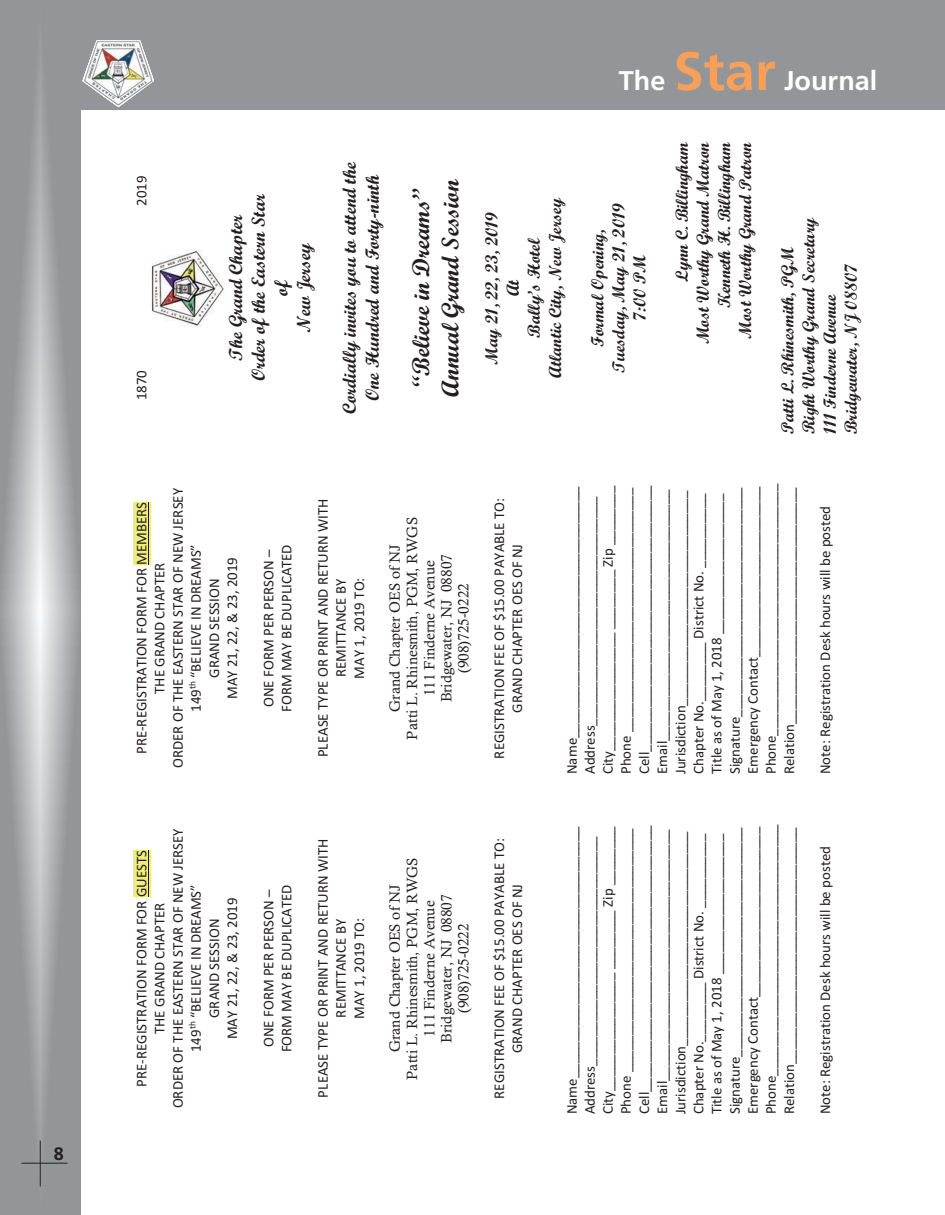
<style>
.page{position:relative;width:945px;height:1215px;background:#fff}
.page>*{position:absolute;margin:0;border:0;box-sizing:border-box;transform-origin:0 0}
.t1{font:700 27px "Frutiger";color:#fff}
.t2{font:24.3px/29.4px "Script MT Bold";letter-spacing:-.01em;color:#231f20;text-align:center}
.t3{font:18.9px/22.8px "Script MT Bold";letter-spacing:-.01em;color:#231f20;text-align:center}
.t4{font:700 18px "Frutiger";color:#231f20}
.t5{font:17.55px/21.1px "Script MT Bold";letter-spacing:-.01em;color:#231f20;text-align:center}
.t6{font:14.85px/18.1px "Calibri";color:#231f20;text-align:center}
.t7{font:14.85px/17.1px "Calisto";color:#231f20;text-align:center}
.s1{font-size:54px;color:#f8a05a}
</style>
<div class="page">
<div style="left:932px;top:0;width:13px;height:110px;background:#939598"></div>
<svg style="left:0;top:0;width:81px;height:1215px;background:#a4a6a9"></svg>
<div style="left:68px;top:0;width:864px;height:110px;background:#939598"></div>
<hr style="left:21px;top:1163px;width:47px;height:1px;background:#231f20">
<hr style="left:40px;top:1140px;width:1px;height:46px;background:#231f20">
<svg style="left:82px;top:40px;width:72px;height:67px"></svg>
<div style="left:133px;top:850px;width:18px;height:47px;background:#eeed7b"></div>
<hr style="left:148px;top:850px;width:1px;height:47px;background:#231f20">
<div style="left:133px;top:502px;width:18px;height:63px;background:#eeed7b"></div>
<hr style="left:148px;top:502px;width:1px;height:63px;background:#231f20">
<img style="left:151px;top:250px;width:73px;height:76px">
<p class="t4" style="left:54px;top:1146px;width:12px">8</p>
<h1 class="t1" style="left:619px;top:70px;width:260px">The <span class="s1">Star</span> Journal</h1>
<p class="t6" style="left:132px;top:206px;width:32px;rotate:-90deg">2019</p>
<p class="t6" style="left:132px;top:400px;width:32px;rotate:-90deg">1870</p>
<p class="t3" style="left:224px;top:381px;width:188px;rotate:-90deg">The Grand Chapter<br>Order of the Eastern Star of<br>New Jersey</p>
<p class="t3" style="left:338px;top:414px;width:253px;rotate:-90deg">Cordially invites you to attend the<br>One Hundred and Forty-ninth</p>
<h2 class="t2" style="left:406px;top:397px;width:219px;rotate:-90deg">“Believe in Dreams”<br>Annual Grand Session</h2>
<p class="t5" style="left:481px;top:378px;width:181px;rotate:-90deg">May 21, 22, 23, 2019<br>At<br>Bally’s Hotel<br>Atlantic City, New Jersey</p>
<p class="t5" style="left:587px;top:373px;width:171px;rotate:-90deg">Formal Opening,<br>Tuesday, May 21, 2019<br>7:00 PM</p>
<p class="t5" style="left:671px;top:344px;width:204px;text-align:right;rotate:-90deg">Lynn C. Billingham<br>Most Worthy Grand Matron<br>Kenneth H. Billingham<br>Most Worthy Grand Patron</p>
<p class="t5" style="left:777px;top:434px;width:217px;text-align:left;rotate:-90deg">Patti L. Rhinesmith, PGM<br>Right Worthy Grand Secretary<br>111 Finderne Avenue<br>Bridgewater, NJ 08807</p>
<p class="t6" style="left:132px;top:768px;width:282px;rotate:-90deg">PRE-REGISTRATION FORM FOR MEMBERS<br>THE GRAND CHAPTER<br>ORDER OF THE EASTERN STAR OF NEW JERSEY<br>149<sup>th</sup> “BELIEVE IN DREAMS”<br>GRAND SESSION<br>MAY 21, 22, &amp; 23, 2019</p>
<p class="t6" style="left:132px;top:1108px;width:282px;rotate:-90deg">PRE-REGISTRATION FORM FOR GUESTS<br>THE GRAND CHAPTER<br>ORDER OF THE EASTERN STAR OF NEW JERSEY<br>149<sup>th</sup> “BELIEVE IN DREAMS”<br>GRAND SESSION<br>MAY 21, 22, &amp; 23, 2019</p>
<p class="t6" style="left:259px;top:712px;width:169px;rotate:-90deg">ONE FORM PER PERSON –<br>FORM MAY BE DUPLICATED</p>
<p class="t6" style="left:259px;top:1052px;width:169px;rotate:-90deg">ONE FORM PER PERSON –<br>FORM MAY BE DUPLICATED</p>
<p class="t6" style="left:314px;top:757px;width:260px;rotate:-90deg">PLEASE TYPE OR PRINT AND RETURN WITH<br>REMITTANCE BY<br>MAY 1, 2019 TO:</p>
<p class="t7" style="left:386px;top:740px;width:224px;rotate:-90deg">Grand Chapter OES of NJ<br>Patti L. Rhinesmith, PGM, RWGS<br>111 Finderne Avenue<br>Bridgewater, NJ 08807 (908)725-0222</p>
<p class="t6" style="left:490px;top:759px;width:262px;rotate:-90deg">REGISTRATION FEE OF $15.00 PAYABLE TO:<br>GRAND CHAPTER OES OF NJ</p>
<p class="t6" style="left:314px;top:1098px;width:260px;rotate:-90deg">PLEASE TYPE OR PRINT AND RETURN WITH<br>REMITTANCE BY<br>MAY 1, 2019 TO:</p>
<p class="t7" style="left:386px;top:1080px;width:224px;rotate:-90deg">Grand Chapter OES of NJ<br>Patti L. Rhinesmith, PGM, RWGS<br>111 Finderne Avenue<br>Bridgewater, NJ 08807 (908)725-0222</p>
<p class="t6" style="left:490px;top:1099px;width:262px;rotate:-90deg">REGISTRATION FEE OF $15.00 PAYABLE TO:<br>GRAND CHAPTER OES OF NJ</p>
<p class="t6" style="left:562px;top:774px;width:292px;text-align:left;rotate:-90deg">Name__________________________________ Address_______________________________ City________________ ________ Zip ________ Phone _________________________________ Cell____________________________________ Email__________________________________ Jurisdiction_____________________________ Chapter No.________ District No. __________ Title as of May 1, 2018 ___________________ Signature_______________________________ Emergency Contact_______________________ Phone__________________________________ Relation________________________________</p>
<p class="t6" style="left:562px;top:1114px;width:292px;text-align:left;rotate:-90deg">Name__________________________________ Address_______________________________ City________________ ________ Zip ________ Phone _________________________________ Cell____________________________________ Email__________________________________ Jurisdiction_____________________________ Chapter No.________ District No. __________ Title as of May 1, 2018 ___________________ Signature_______________________________ Emergency Contact_______________________ Phone__________________________________ Relation________________________________</p>
<p class="t6" style="left:816px;top:774px;width:270px;rotate:-90deg">Note: Registration Desk hours will be posted</p>
<p class="t6" style="left:816px;top:1114px;width:270px;rotate:-90deg">Note: Registration Desk hours will be posted</p>
</div>
